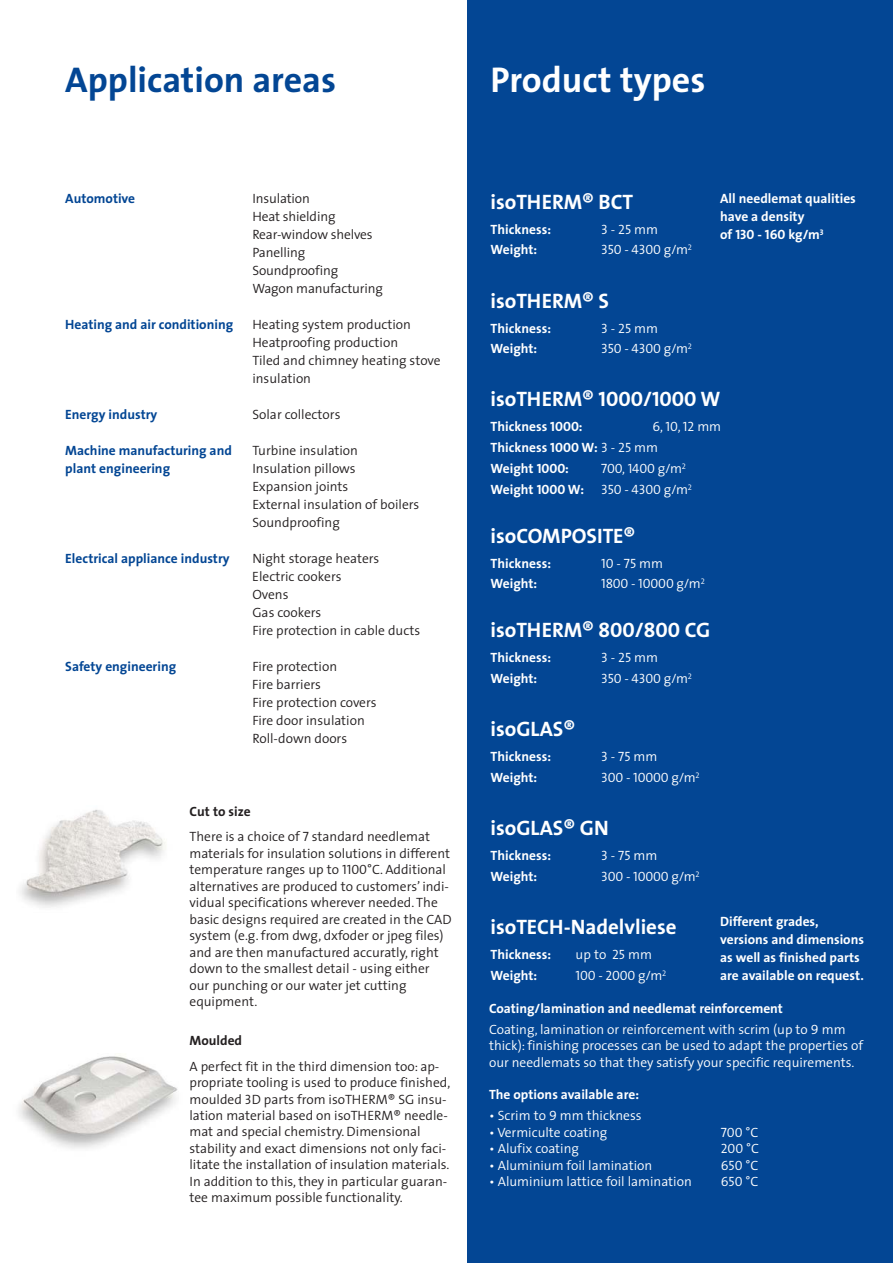
<style>
.page{position:relative;width:893px;height:1263px;background:#fff}
.page>*{position:absolute;margin:0;border:0;box-sizing:border-box;transform-origin:0 0}
.t1{font:700 36px "The Sans";color:#034694}
.t2{font:700 36px "The Sans";color:#fff}
.t3{font:700 21px "The Sans";color:#fff}
.t4{font:21px "The Sans Bold Caps";color:#fff}
.t5{font:300 13.5px/18px "The Sans";color:#231f20}
.t6{font:300 13.5px/21px "The Sans";color:#fff}
.t7{font:700 13.5px/18px "The Sans";color:#fff}
.t8{font:13.5px/20.7px "The Sans Semi Light Caps";letter-spacing:-.01em;color:#fff}
.t9{font:700 13.5px "The Sans";color:#034694}
.t10{font:13.5px "The Sans Bold Caps";color:#fff}
.t11{font:700 13.5px "The Sans";color:#231f20}
.s1{font-weight:700}
.s2{font-family:"The Sans Semi Light Caps";font-weight:400}
.s3{font-family:"The Sans";font-weight:300}
.s4{font-family:"The Sans";font-weight:700}
.s5{font-family:"The Sans Bold Caps";font-weight:400}
.s6{font-weight:300}
.s7{font-family:"The Sans Bold Caps"}
</style>
<div class="page">
<div style="left:468px;top:0;width:424px;height:1263px;background:#034694"></div>
<img style="left:20px;top:809px;width:146px;height:99px">
<img style="left:18px;top:1056px;width:160px;height:93px">
<h1 class="t1" style="left:65px;top:64px;width:272px">Application areas</h1>
<h1 class="t2" style="left:490px;top:64px;width:216px">Product types</h1>
<p class="t9" style="left:65px;top:193px;width:71px">Automotive</p>
<p class="t5" style="left:252px;top:191px;width:132px">Insulation<br>Heat shielding<br>Rear-window shelves<br>Panelling<br>Soundproofing<br>Wagon manufacturing</p>
<p class="t9" style="left:65px;top:318px;width:169px">Heating and air conditioning</p>
<p class="t5" style="left:252px;top:317px;width:190px">Heating system production<br>Heatproofing production<br>Tiled and chimney heating stove insulation</p>
<p class="t9" style="left:65px;top:408px;width:94px">Energy industry</p>
<p class="t5" style="left:252px;top:407px;width:90px">Solar collectors</p>
<p class="t9" style="left:65px;top:444px;width:168px">Machine manufacturing and</p>
<p class="t5" style="left:252px;top:443px;width:107px">Turbine insulation</p>
<p class="t9" style="left:65px;top:462px;width:106px">plant engineering</p>
<p class="t5" style="left:252px;top:461px;width:168px">Insulation pillows<br>Expansion joints<br>External insulation of boilers<br>Soundproofing</p>
<p class="t9" style="left:65px;top:552px;width:166px">Electrical appliance industry</p>
<p class="t5" style="left:252px;top:551px;width:169px">Night storage heaters<br>Electric cookers<br>Ovens<br>Gas cookers<br>Fire protection in cable ducts</p>
<p class="t9" style="left:65px;top:660px;width:112px">Safety engineering</p>
<p class="t5" style="left:252px;top:659px;width:126px">Fire protection<br>Fire barriers<br>Fire protection covers<br>Fire door insulation<br>Roll-down doors</p>
<p class="t5" style="left:189px;top:800px;width:242px;line-height:25.5px"><span class="s1">Cut to size<br></span>There is a choice of <span class="s2">7</span> standard needlemat</p>
<p class="t5" style="left:189px;top:846px;width:264px;line-height:16.5px">materials for insulation solutions in different temperature ranges up to <span class="s2">1100</span>°C. Additional alternatives are produced to customers’ indi&shy;vidual specifications wherever needed. The basic designs required are created in the CAD system (e.g. from dwg, dxfoder or jpeg files) and are then manufactured accuratly, right down to the smallest detail - using either our punching or our water jet cutting equipment.</p>
<p class="t11" style="left:189px;top:1035px;width:54px">Moulded</p>
<p class="t5" style="left:189px;top:1059px;width:262px;line-height:16.5px">A perfect fit in the third dimension too: ap&shy;propriate tooling is used to produce finished, moulded <span class="s2">3</span>D parts from isoTHERM® SG insu&shy;lation material based on isoTHERM® needle&shy;mat and special chemistry. Dimensional stability and exact dimensions not only faci&shy;litate the installation of insulation materials.<br>In addition to this, they in particular guaran&shy;tee maximum possible functionality.</p>
<h2 class="t3" style="left:490px;top:192px;width:144px">isoTHERM® BCT</h2>
<p class="t7" style="left:490px;top:221px;width:62px">Thickness:</p>
<p class="t8" style="left:601px;top:219px;width:58px">3 - 25 <span class="s3">mm</span></p>
<p class="t7" style="left:490px;top:242px;width:48px">Weight:</p>
<p class="t8" style="left:601px;top:239px;width:92px">350 - 4300 <span class="s3">g/m</span><sup>2</sup></p>
<h2 class="t3" style="left:490px;top:291px;width:120px">isoTHERM® S</h2>
<p class="t7" style="left:490px;top:320px;width:62px">Thickness:</p>
<p class="t8" style="left:601px;top:318px;width:58px">3 - 25 <span class="s3">mm</span></p>
<p class="t7" style="left:490px;top:341px;width:48px">Weight:</p>
<p class="t8" style="left:601px;top:338px;width:92px">350 - 4300 <span class="s3">g/m</span><sup>2</sup></p>
<h2 class="t4" style="left:490px;top:386px;width:231px"><span class="s4">isoTHERM®</span> 1000/1000 W</h2>
<p class="t7" style="left:490px;top:419px;width:94px">Thickness <span class="s5">1000</span>:</p>
<p class="t8" style="left:652px;top:417px;width:70px">6, 10, 12 <span class="s3">mm</span></p>
<p class="t7" style="left:490px;top:438px;width:169px;line-height:20.7px">Thickness <span class="s5">1000 W</span>: <span class="s2">3 - 25</span> <span class="s6">mm<br></span>Weight <span class="s5">1000</span>:</p>
<p class="t7" style="left:720px;top:190px;width:137px">All needlemat qualities have a density</p>
<p class="t10" style="left:720px;top:226px;width:105px"><span class="s4">of</span> 130 - 160 <span class="s4">kg/m</span><sup>3</sup></p>
<p class="t8" style="left:490px;top:458px;width:203px;text-indent:111px">700, 1400 <span class="s3">g/m</span><sup>2<br></sup><span class="s4">Weight</span> <span class="s7">1000 W</span><span class="s4">:</span> 350 - 4300 <span class="s3">g/m</span><sup>2</sup></p>
<h2 class="t3" style="left:490px;top:526px;width:146px">isoCOMPOSITE®</h2>
<p class="t7" style="left:490px;top:555px;width:62px">Thickness:</p>
<p class="t8" style="left:601px;top:553px;width:64px">10 - 75 <span class="s3">mm</span></p>
<p class="t7" style="left:490px;top:576px;width:48px">Weight:</p>
<p class="t8" style="left:601px;top:574px;width:105px">1800 - 10000 <span class="s3">g/m</span><sup>2</sup></p>
<h2 class="t3" style="left:490px;top:621px;width:221px">isoTHERM® <span class="s5">800/800</span> CG</h2>
<p class="t7" style="left:490px;top:650px;width:62px">Thickness:</p>
<p class="t8" style="left:601px;top:648px;width:58px">3 - 25 <span class="s3">mm</span></p>
<p class="t7" style="left:490px;top:670px;width:48px">Weight:</p>
<p class="t8" style="left:601px;top:668px;width:92px">350 - 4300 <span class="s3">g/m</span><sup>2</sup></p>
<h2 class="t3" style="left:490px;top:720px;width:86px">isoGLAS®</h2>
<p class="t7" style="left:490px;top:749px;width:62px">Thickness:</p>
<p class="t8" style="left:601px;top:747px;width:58px">3 - 75 <span class="s3">mm</span></p>
<p class="t7" style="left:490px;top:769px;width:48px">Weight:</p>
<p class="t8" style="left:601px;top:767px;width:100px">300 - 10000 <span class="s3">g/m</span><sup>2</sup></p>
<h2 class="t3" style="left:490px;top:819px;width:120px">isoGLAS® GN</h2>
<p class="t7" style="left:490px;top:848px;width:62px">Thickness:</p>
<p class="t8" style="left:601px;top:846px;width:58px">3 - 75 <span class="s3">mm</span></p>
<p class="t7" style="left:490px;top:868px;width:48px">Weight:</p>
<p class="t8" style="left:601px;top:866px;width:100px">300 - 10000 <span class="s3">g/m</span><sup>2</sup></p>
<h2 class="t3" style="left:490px;top:918px;width:187px">isoTECH-Nadelvliese</h2>
<p class="t7" style="left:490px;top:947px;width:62px">Thickness:</p>
<p class="t6" style="left:575px;top:946px;width:78px">up to <span class="s2">25</span> mm</p>
<p class="t7" style="left:490px;top:967px;width:48px">Weight:</p>
<p class="t8" style="left:575px;top:965px;width:92px">100 - 2000 <span class="s3">g/m</span><sup>2</sup></p>
<p class="t7" style="left:720px;top:913px;width:145px">Different grades, versions and dimensions as well as finished parts are available on request.</p>
<p class="t6" style="left:489px;top:999px;width:358px"><span class="s1">Coating/lamination and needlemat reinforcement<br></span>Coating, lamination or reinforcement with scrim (up to <span class="s2">9</span> mm</p>
<p class="t6" style="left:489px;top:1039px;width:375px;line-height:16.5px">thick): finishing processes can be used to adapt the properties of our needlemats so that they satisfy your specific requirements.</p>
<p class="t7" style="left:489px;top:1087px;width:151px">The options available are:</p>
<p class="t6" style="left:489px;top:1107px;width:154px">• Scrim to <span class="s2">9</span> mm thickness</p>
<p class="t6" style="left:489px;top:1123px;width:120px">• Vermiculte coating</p>
<p class="t8" style="left:720px;top:1122px;width:39px">700 <span class="s3">°C</span></p>
<p class="t6" style="left:489px;top:1140px;width:91px">• Alufix coating</p>
<p class="t8" style="left:720px;top:1139px;width:40px">200 <span class="s3">°C</span></p>
<p class="t6" style="left:489px;top:1156px;width:165px">• Aluminium foil lamination</p>
<p class="t8" style="left:720px;top:1155px;width:39px">650 <span class="s3">°C</span></p>
<p class="t6" style="left:489px;top:1173px;width:204px">• Aluminium lattice foil lamination</p>
<p class="t8" style="left:720px;top:1172px;width:39px">650 <span class="s3">°C</span></p>
</div>
